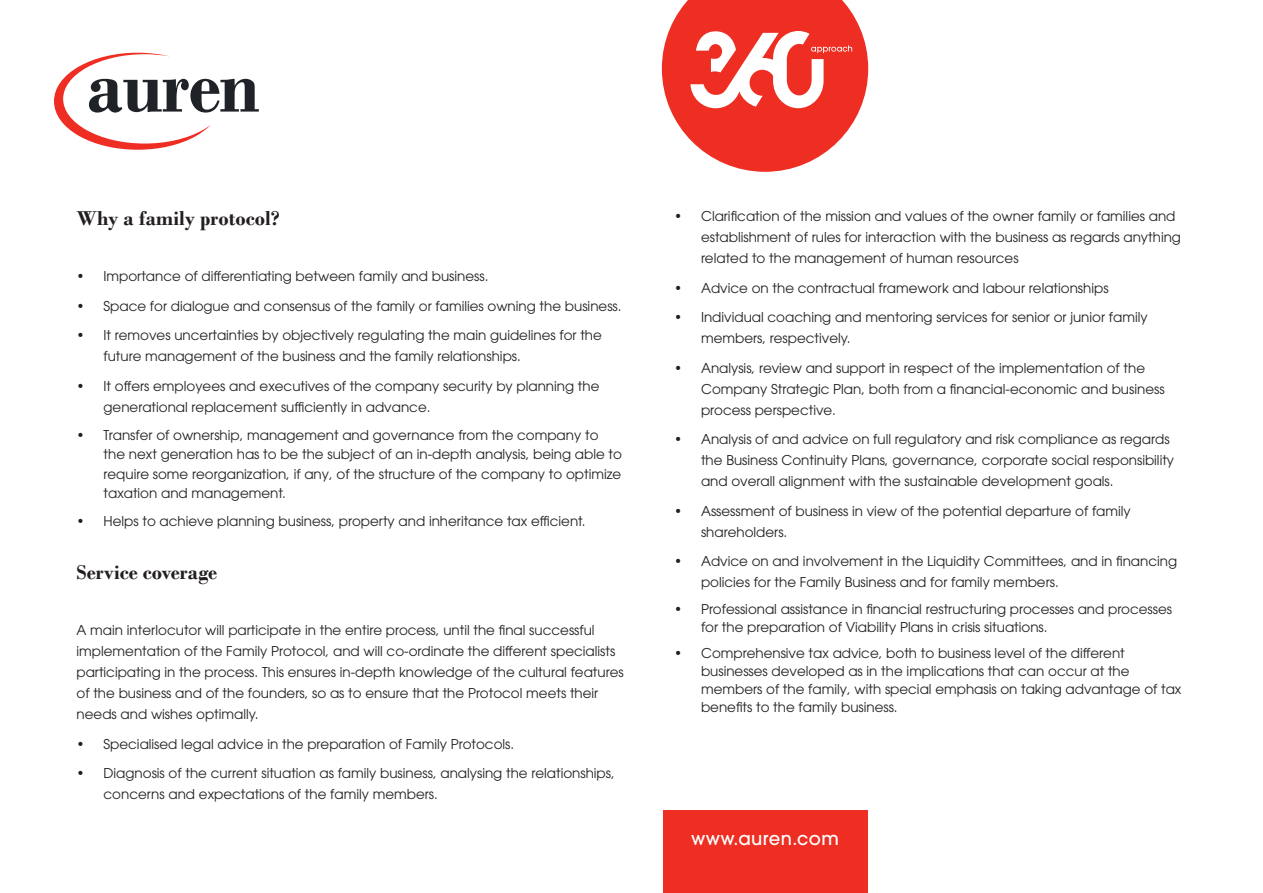
<style>
.page{position:relative;width:1263px;height:893px;background:#fff}
.page>*{position:absolute;margin:0;border:0;box-sizing:border-box;transform-origin:0 0}
.t1{font:700 21px "Bodoni";color:#231f20}
.t2{font:500 18px "ITC Avant Garde Pro";letter-spacing:.02em;color:#fff}
.t3{font:13.5px/21px "ITC Avant Garde Pro";color:#231f20}
</style>
<div class="page">
<svg style="left:54px;top:53px;width:205px;height:97px"></svg>
<div style="left:663px;top:810px;width:204px;height:83px;background:#ee2e22"></div>
<svg style="left:662px;top:0;width:206px;height:172px"></svg>
<h1 class="t1" style="left:77px;top:206px;width:205px">Why a family protocol?</h1>
<p class="t3" style="left:77px;top:266px;width:413px">• Importance of differentiating between family and business.</p>
<p class="t3" style="left:77px;top:295px;width:546px">• Space for dialogue and consensus of the family or families owning the business.</p>
<p class="t3" style="left:104px;top:325px;width:500px;text-indent:-27px">• It removes uncertainties by objectively regulating the main guidelines for the future management of the business and the family relationships.</p>
<p class="t3" style="left:104px;top:375px;width:497px;text-indent:-27px">• It offers employees and executives of the company security by planning the generational replacement sufficiently in advance.</p>
<p class="t3" style="left:104px;top:425px;width:520px;line-height:19.5px;text-indent:-27px">• Transfer of ownership, management and governance from the company to the next generation has to be the subject of an in-depth analysis, being able to require some reorganization, if any, of the structure of the company to optimize taxation and management.</p>
<p class="t3" style="left:77px;top:511px;width:510px">• Helps to achieve planning business, property and inheritance tax efficient.</p>
<h1 class="t1" style="left:77px;top:560px;width:142px">Service coverage</h1>
<p class="t3" style="left:77px;top:620px;width:549px">A main interlocutor will participate in the entire process, until the final successful implementation of the Family Protocol, and will co-ordinate the different specialists participating in the process. This ensures in-depth knowledge of the cultural features of the business and of the founders, so as to ensure that the Protocol meets their needs and wishes optimally.</p>
<p class="t3" style="left:77px;top:733px;width:439px">• Specialised legal advice in the preparation of Family Protocols.</p>
<p class="t3" style="left:104px;top:763px;width:513px;text-indent:-27px">• Diagnosis of the current situation as family business, analysing the relationships, concerns and expectations of the family members.</p>
<p class="t3" style="left:701px;top:206px;width:481px;text-indent:-27px">• Clarification of the mission and values of the owner family or families and establishment of rules for interaction with the business as regards anything related to the management of human resources</p>
<p class="t3" style="left:674px;top:277px;width:436px">• Advice on the contractual framework and labour relationships</p>
<p class="t3" style="left:701px;top:307px;width:448px;text-indent:-27px">• Individual coaching and mentoring services for senior or junior family members, respectively.</p>
<p class="t3" style="left:701px;top:357px;width:465px;text-indent:-27px">• Analysis, review and support in respect of the implementation of the<br>Company Strategic Plan, both from a financial-economic and business process perspective.</p>
<p class="t3" style="left:701px;top:429px;width:475px;text-indent:-27px">• Analysis of and advice on full regulatory and risk compliance as regards the Business Continuity Plans, governance, corporate social responsibility and overall alignment with the sustainable development goals.</p>
<p class="t3" style="left:701px;top:500px;width:431px;text-indent:-27px">• Assessment of business in view of the potential departure of family shareholders.</p>
<p class="t3" style="left:701px;top:551px;width:478px;text-indent:-27px">• Advice on and involvement in the Liquidity Committees, and in financing policies for the Family Business and for family members.</p>
<p class="t3" style="left:701px;top:600px;width:473px;line-height:18px;text-indent:-27px">• Professional assistance in financial restructuring processes and processes for the preparation of Viability Plans in crisis situations.</p>
<p class="t3" style="left:701px;top:644px;width:482px;line-height:18px;text-indent:-27px">• Comprehensive tax advice, both to business level of the different businesses developed as in the implications that can occur at the members of the family, with special emphasis on taking advantage of tax benefits to the family business.</p>
<h2 class="t2" style="left:691px;top:827px;width:149px">www.auren.com</h2>
</div>
